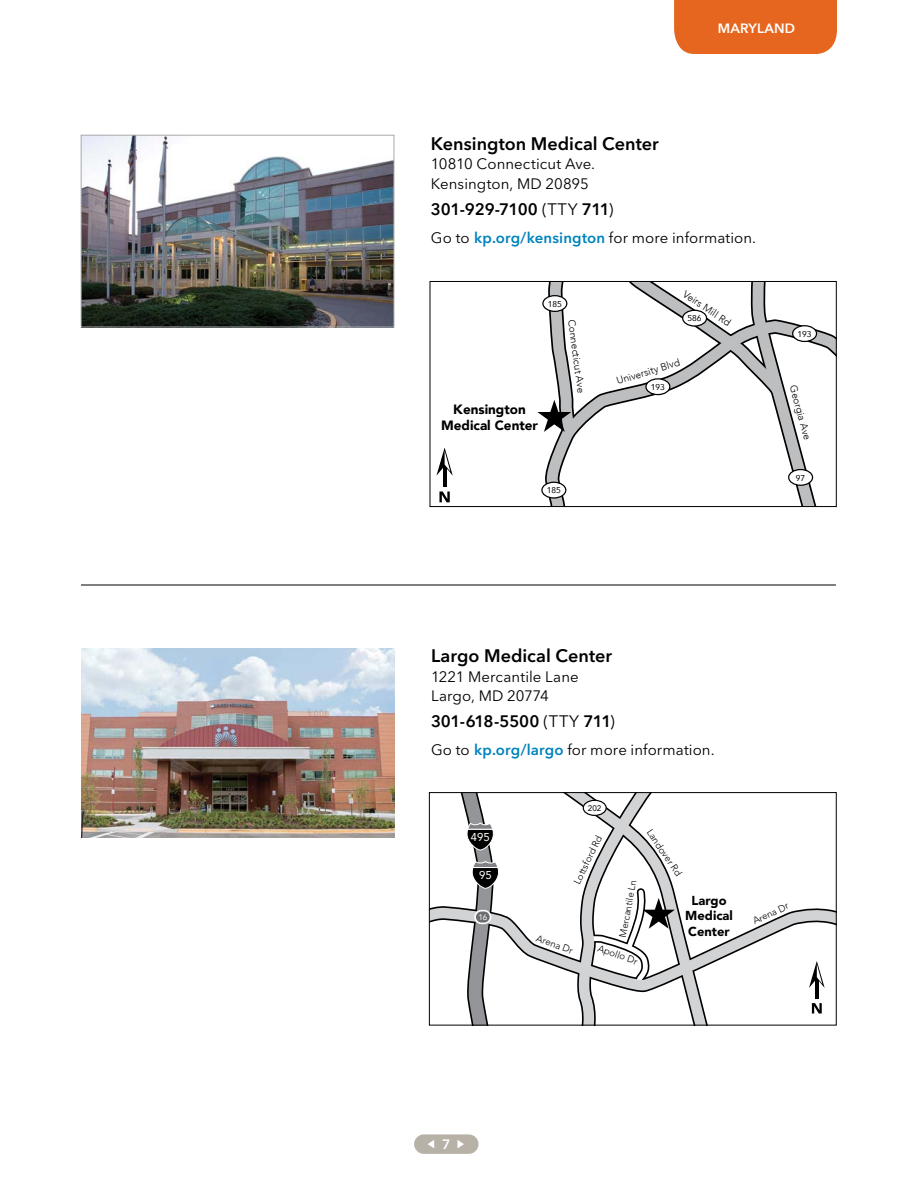
<style>
.page{position:relative;width:918px;height:1188px;background:#fff}
.page>*{position:absolute;margin:0;border:0;box-sizing:border-box;transform-origin:0 0}
.t1{font:600 18px "Avenir Next LT Pro";color:#000}
.t2{font:600 16.5px "Avenir Next LT Pro";letter-spacing:-.025em;color:#000}
.t3{font:15px "Avenir Next LT Pro";letter-spacing:.005em;color:#000}
.t4{font:900 13.5px/16.2px "Avenir";color:#000;text-align:center}
.t5{font:600 13.5px "Avenir Next";letter-spacing:.01em;color:#fff}
.t6{font:600 13.5px "Avenir Next LT Pro";color:#fff}
.t7{font:900 12.9px/15.5px "Avenir";color:#000;text-align:center}
.t8{font:11.25px "Avenir";color:#fff}
.t9{font:300 10.05px "Avenir";color:#000}
.t10{font:300 9.75px "Avenir";color:#000}
.t11{font:8.4px "Avenir";color:#000}
.t12{font:8.1px "Avenir";color:#000}
.t13{font:8.1px "Avenir";color:#fff}
.s1{font-weight:400}
.s2{font-weight:600;color:#0083bb}
</style>
<div class="page">
<hr style="left:81px;top:585px;width:755px;height:1px;background:#000">
<div style="left:414px;top:1134px;width:65px;height:20px;background:#b7b1a8;border-radius:10px"></div>
<svg style="left:457px;top:1140px;width:7px;height:8px"></svg>
<svg style="left:428px;top:1140px;width:6px;height:8px"></svg>
<div style="left:674px;top:0;width:163px;height:54px;background:#e6661f"></div>
<img style="left:83px;top:137px;width:309px;height:188px">
<div style="left:81px;top:135px;width:313px;height:192px;border:1px solid #a7a9ac"></div>
<svg style="left:439px;top:492px;width:11px;height:10px"></svg>
<hr style="left:443px;top:463px;width:3px;height:24px;background:#000">
<svg style="left:436px;top:448px;width:17px;height:28px"></svg>
<svg style="left:537px;top:283px;width:298px;height:222px"></svg>
<div style="left:430px;top:281px;width:407px;height:226px;border:1px solid #000"></div>
<img style="left:81px;top:648px;width:314px;height:190px">
<svg style="left:431px;top:794px;width:404px;height:229px"></svg>
<div style="left:583px;top:800px;width:23px;height:15px;background:#fff;border-radius:50%"></div>
<div style="left:583px;top:800px;width:24px;height:16px;border:1px solid #000;border-radius:50%"></div>
<div style="left:429px;top:792px;width:408px;height:233px;border:1px solid #000"></div>
<p class="t5" style="left:718px;top:17px;width:79px">MARYLAND</p>
<h2 class="t1" style="left:431px;top:132px;width:229px">Kensington Medical Center</h2>
<p class="t3" style="left:431px;top:155px;width:166px">10810 Connecticut Ave.</p>
<p class="t3" style="left:431px;top:175px;width:159px">Kensington, MD 20895</p>
<p class="t2" style="left:431px;top:199px;width:184px">301-929-7100 <span class="s1">(TTY</span> 711<span class="s1">)</span></p>
<p class="t3" style="left:431px;top:229px;width:327px">Go to <span class="s2">kp.org/kensington</span> for more information.</p>
<p class="t4" style="left:441px;top:401px;width:99px">Kensington<br>Medical Center</p>
<p class="t11" style="left:548px;top:297px;width:16px">185</p>
<p class="t9" style="left:577px;top:319px;width:76px;rotate:82deg">Connecticut Ave</p>
<p class="t11" style="left:547px;top:484px;width:16px">185</p>
<p class="t9" style="left:688px;top:288px;width:56px;rotate:34deg">Veirs Mill Rd</p>
<p class="t11" style="left:688px;top:312px;width:16px">586</p>
<p class="t9" style="left:615px;top:375px;width:67px;rotate:-17deg">University Blvd</p>
<p class="t11" style="left:651px;top:380px;width:16px">193</p>
<p class="t11" style="left:798px;top:327px;width:16px">193</p>
<p class="t9" style="left:799px;top:384px;width:58px;rotate:75deg">Georgia Ave</p>
<p class="t11" style="left:796px;top:471px;width:11px">97</p>
<h2 class="t1" style="left:431px;top:645px;width:183px">Largo Medical Center</h2>
<p class="t3" style="left:431px;top:667px;width:149px">1221 Mercantile Lane</p>
<p class="t3" style="left:431px;top:687px;width:119px">Largo, MD 20774</p>
<p class="t2" style="left:431px;top:712px;width:185px">301-618-5500 <span class="s1">(TTY</span> 711<span class="s1">)</span></p>
<p class="t3" style="left:431px;top:741px;width:285px">Go to <span class="s2">kp.org/largo</span> for more information.</p>
<p class="t12" style="left:588px;top:804px;width:15px">202</p>
<p class="t8" style="left:471px;top:830px;width:20px">495</p>
<p class="t8" style="left:479px;top:869px;width:14px">95</p>
<p class="t13" style="left:478px;top:912px;width:10px">16</p>
<p class="t10" style="left:571px;top:881px;width:54px;rotate:-64deg">Lottsford Rd</p>
<p class="t10" style="left:654px;top:827px;width:56px;rotate:56deg">Landover Rd</p>
<p class="t10" style="left:617px;top:936px;width:60px;rotate:-80deg">Mercantile Ln</p>
<p class="t7" style="left:685px;top:892px;width:49px">Largo<br>Medical<br>Center</p>
<p class="t10" style="left:539px;top:932px;width:40px;rotate:20deg">Arena Dr</p>
<p class="t10" style="left:600px;top:942px;width:43px;rotate:20deg">Apollo Dr</p>
<p class="t10" style="left:751px;top:916px;width:40px;rotate:-25deg">Arena Dr</p>
<p class="t6" style="left:442px;top:1136px;width:10px">7</p>
</div>
